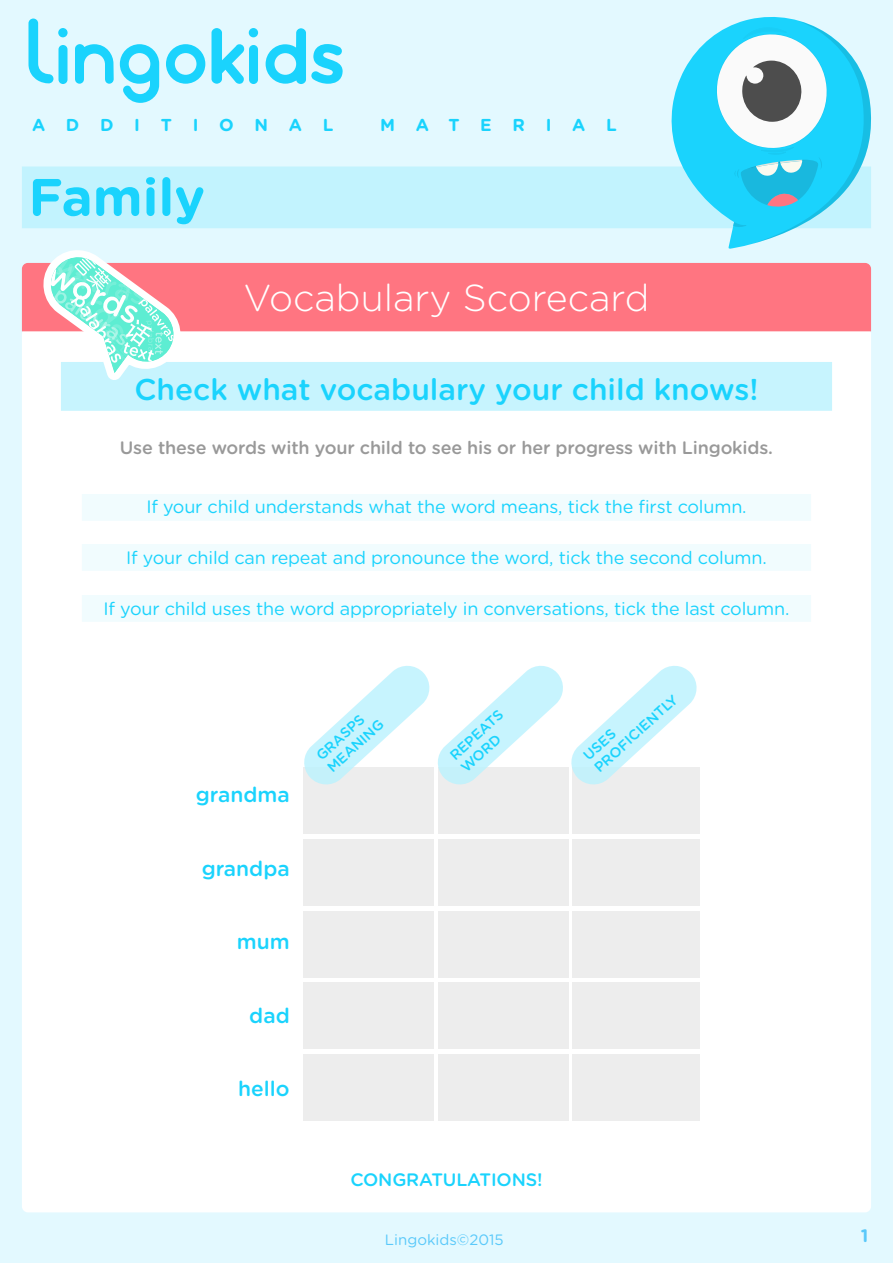
<style>
.page{position:relative;width:893px;height:1263px;background:#ddf8ff}
.page>*{position:absolute;margin:0;border:0;box-sizing:border-box;transform-origin:0 0}
.t1{font:700 52.5px "Gotham Rounded";color:#1ad3fd}
.t2{font:300 37.5px "Gotham Rounded";color:#fff}
.t3{font:500 30px "Gotham Rounded";color:#1ad3fd}
.t4{font:500 21px "Gotham Rounded";color:#1ad3fd}
.t5{font:18px "Gotham Rounded";letter-spacing:-.01em;color:#1ad3fd}
.t6{font:500 18px "Gotham Rounded";letter-spacing:-.01em;color:#999}
.t7{font:500 18px "Gotham Rounded";letter-spacing:-.01em;color:#1ad3fd}
.t8{font:700 18px "Gotham Rounded";color:#5ac9fa}
.t9{font:700 17.25px "Gotham Rounded";letter-spacing:1.2em;color:#1ad3fd}
.t10{font:15px "Gotham Rounded";color:#5ac9fa}
.t11{font:500 14.1px/16.4px "Gotham Rounded";color:#1ad3fd}
</style>
<div class="page">
<div style="left:22px;top:328px;width:849px;height:884px;background:#fff;border-radius:6px"></div>
<div style="left:22px;top:263px;width:849px;height:68px;background:#ff7581"></div>
<div style="left:61px;top:362px;width:771px;height:49px;background:#c7f4fe"></div>
<div style="left:82px;top:494px;width:729px;height:27px;background:#f1fcfe"></div>
<div style="left:82px;top:544px;width:729px;height:27px;background:#f1fcfe"></div>
<div style="left:82px;top:595px;width:729px;height:27px;background:#f1fcfe"></div>
<svg style="left:166px;top:44px;width:39px;height:40px"></svg>
<div style="left:58px;top:28px;width:10px;height:9px;background:#1ad3fd;border-radius:50%"></div>
<div style="left:58px;top:45px;width:10px;height:39px;background:#1ad3fd;border-radius:4px"></div>
<div style="left:249px;top:28px;width:9px;height:9px;background:#1ad3fd;border-radius:50%"></div>
<svg style="left:211px;top:28px;width:34px;height:56px"></svg>
<div style="left:249px;top:45px;width:9px;height:39px;background:#1ad3fd;border-radius:4px"></div>
<svg style="left:28px;top:19px;width:25px;height:64px"></svg>
<svg style="left:120px;top:44px;width:39px;height:59px"></svg>
<svg style="left:75px;top:44px;width:39px;height:40px"></svg>
<svg style="left:266px;top:28px;width:77px;height:56px"></svg>
<div style="left:303px;top:767px;width:131px;height:67px;background:#ededed"></div>
<div style="left:303px;top:839px;width:131px;height:67px;background:#ededed"></div>
<div style="left:303px;top:910px;width:131px;height:67px;background:#ededed"></div>
<div style="left:303px;top:982px;width:131px;height:67px;background:#ededed"></div>
<div style="left:303px;top:1054px;width:131px;height:67px;background:#ededed"></div>
<div style="left:438px;top:767px;width:130px;height:67px;background:#ededed"></div>
<div style="left:438px;top:839px;width:130px;height:67px;background:#ededed"></div>
<div style="left:438px;top:910px;width:130px;height:67px;background:#ededed"></div>
<div style="left:438px;top:982px;width:130px;height:67px;background:#ededed"></div>
<div style="left:438px;top:1054px;width:130px;height:67px;background:#ededed"></div>
<div style="left:573px;top:767px;width:127px;height:67px;background:#ededed"></div>
<div style="left:573px;top:839px;width:127px;height:67px;background:#ededed"></div>
<div style="left:573px;top:910px;width:127px;height:67px;background:#ededed"></div>
<div style="left:573px;top:982px;width:127px;height:67px;background:#ededed"></div>
<div style="left:573px;top:1054px;width:127px;height:67px;background:#ededed"></div>
<svg style="left:304px;top:666px;width:125px;height:118px"></svg>
<svg style="left:438px;top:666px;width:125px;height:118px"></svg>
<svg style="left:571px;top:666px;width:126px;height:118px"></svg>
<svg style="left:41px;top:250px;width:141px;height:130px"></svg>
<div style="left:22px;top:166px;width:849px;height:62px;background:#c2f3fe"></div>
<svg style="left:671px;top:17px;width:128px;height:232px"></svg>
<svg style="left:715px;top:21px;width:156px;height:224px"></svg>
<p class="t9" style="left:32px;top:112px;width:303px">ADDITIONAL</p>
<p class="t9" style="left:380px;top:112px;width:238px">MATERIAL</p>
<h1 class="t1" style="left:28px;top:159px;width:178px">Family</h1>
<h2 class="t2" style="left:244px;top:273px;width:407px">Vocabulary Scorecard</h2>
<h3 class="t3" style="left:134px;top:368px;width:626px">Check what vocabulary your child knows!</h3>
<p class="t6" style="left:120px;top:435px;width:655px">Use these words with your child to see his or her progress with Lingokids.</p>
<p class="t5" style="left:146px;top:494px;width:602px">If your child understands what the word means, tick the first column.</p>
<p class="t5" style="left:126px;top:545px;width:642px">If your child can repeat and pronounce the word, tick the second column.</p>
<p class="t5" style="left:104px;top:596px;width:687px">If your child uses the word appropriately in conversations, tick the last column.</p>
<p class="t4" style="left:196px;top:780px;width:95px">grandma</p>
<p class="t4" style="left:202px;top:853px;width:90px">grandpa</p>
<p class="t4" style="left:237px;top:927px;width:54px">mum</p>
<p class="t4" style="left:249px;top:1000px;width:42px">dad</p>
<p class="t4" style="left:238px;top:1074px;width:53px">hello</p>
<p class="t11" style="left:312px;top:751px;width:72px;rotate:-42deg">GRASPS<br>MEANING</p>
<p class="t11" style="left:446px;top:751px;width:68px;rotate:-42deg">REPEATS<br>WORD</p>
<p class="t7" style="left:350px;top:1167px;width:194px">CONGRATULATIONS!</p>
<p class="t10" style="left:385px;top:1229px;width:120px">Lingokids©2015</p>
<p class="t11" style="left:580px;top:751px;width:109px;rotate:-42deg">USES<br>PROFICIENTLY</p>
<p class="t8" style="left:861px;top:1223px;width:9px">1</p>
</div>
